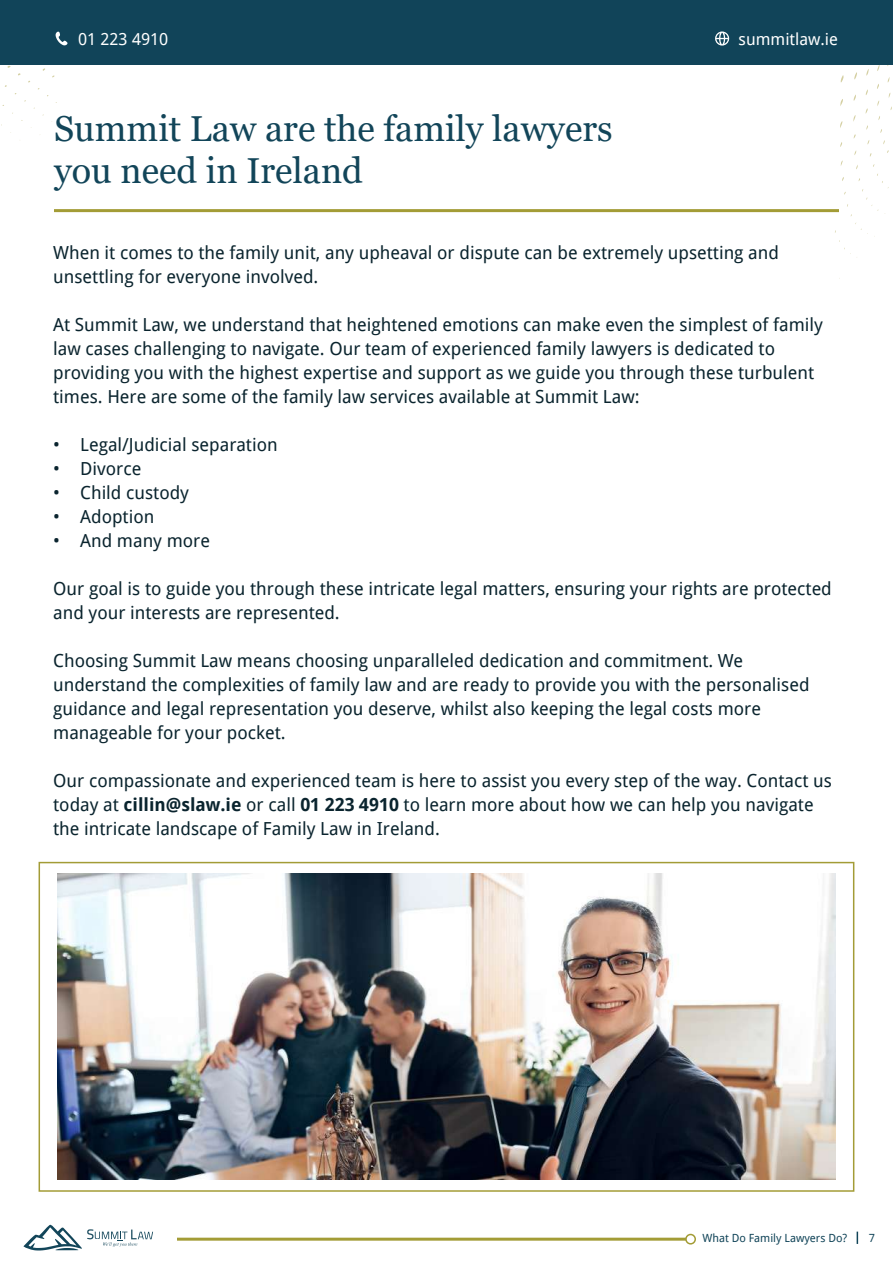
<style>
.page{position:relative;width:893px;height:1263px;background:#fff}
.page>*{position:absolute;margin:0;border:0;box-sizing:border-box;transform-origin:0 0}
.t1{font:36px/42px "Georgia";color:#124559}
.t2{font:18px/24px "Droid Sans";color:#0a242e}
.t3{font:16.5px "Droid Sans";color:#fff}
.t4{font:11.25px "Droid Sans";color:#124559}
.s1{font-weight:700}
</style>
<div class="page">
<svg style="left:866px;top:69px;width:3px;height:7px"></svg>
<svg style="left:854px;top:72px;width:3px;height:7px"></svg>
<svg style="left:840px;top:99px;width:3px;height:7px"></svg>
<div style="left:0;top:0;width:893px;height:64px;background:#114459"></div>
<svg style="left:715px;top:31px;width:14px;height:15px"></svg>
<svg style="left:56px;top:32px;width:11px;height:13px"></svg>
<svg style="left:24px;top:1225px;width:129px;height:25px"></svg>
<hr style="left:177px;top:1238px;width:509px;height:3px;background:#a39c36">
<div style="left:685px;top:1234px;width:11px;height:10px;border:2px solid #a39c36;border-radius:50%"></div>
<svg style="left:857px;top:1231px;width:1px;height:13px"></svg>
<div style="left:39px;top:862px;width:815px;height:330px;border:2px solid #a39c36"></div>
<img style="left:57px;top:874px;width:779px;height:305px">
<hr style="left:54px;top:209px;width:785px;height:3px;background:#a39c36">
<p class="t3" style="left:78px;top:28px;width:92px">01 223 4910</p>
<p class="t3" style="left:739px;top:28px;width:101px">summitlaw.ie</p>
<h1 class="t1" style="left:54px;top:108px;width:560px">Summit Law are the family lawyers you need in Ireland</h1>
<p class="t2" style="left:53px;top:240px;width:727px">When it comes to the family unit, any upheaval or dispute can be extremely upsetting and unsettling for everyone involved.</p>
<p class="t2" style="left:53px;top:312px;width:771px">At Summit Law, we understand that heightened emotions can make even the simplest of family law cases challenging to navigate. Our team of experienced family lawyers is dedicated to providing you with the highest expertise and support as we guide you through these turbulent times. Here are some of the family law services available at Summit Law:</p>
<p class="t2" style="left:53px;top:432px;width:226px">• Legal/Judicial separation</p>
<p class="t2" style="left:53px;top:456px;width:90px">• Divorce</p>
<p class="t2" style="left:53px;top:480px;width:137px">• Child custody</p>
<p class="t2" style="left:53px;top:504px;width:103px">• Adoption</p>
<p class="t2" style="left:53px;top:528px;width:158px">• And many more</p>
<p class="t2" style="left:53px;top:576px;width:780px">Our goal is to guide you through these intricate legal matters, ensuring your rights are protected and your interests are represented.</p>
<p class="t2" style="left:53px;top:648px;width:758px">Choosing Summit Law means choosing unparalleled dedication and commitment. We understand the complexities of family law and are ready to provide you with the personalised guidance and legal representation you deserve, whilst also keeping the legal costs more manageable for your pocket.</p>
<p class="t2" style="left:53px;top:768px;width:780px">Our compassionate and experienced team is here to assist you every step of the way. Contact us today at <span class="s1">cillin@slaw.ie</span> or call <span class="s1">01 223 4910</span> to learn more about how we can help you navigate the intricate landscape of Family Law in Ireland.</p>
<p class="t4" style="left:702px;top:1230px;width:146px">What Do Family Lawyers Do?</p>
<p class="t4" style="left:869px;top:1230px;width:8px">7</p>
</div>
